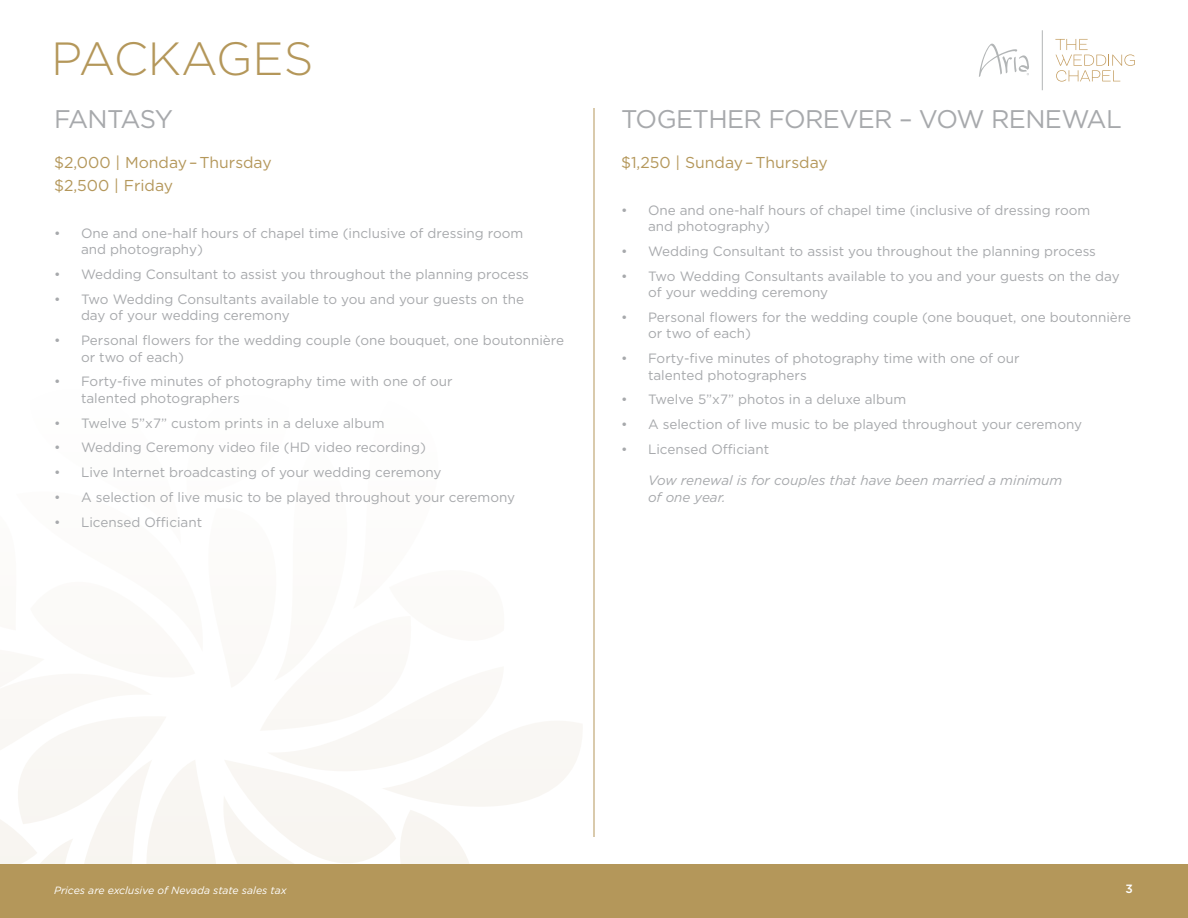
<style>
.page{position:relative;width:1188px;height:918px;background:#fff}
.page>*{position:absolute;margin:0;border:0;box-sizing:border-box;transform-origin:0 0}
.t1{font:300 46.5px "Gotham";color:#b4975a}
.t2{font:25.5px "Gotham";letter-spacing:-.025em;color:#a7a9ac}
.t3{font:25.5px "Gotham";letter-spacing:-.045em;color:#a7a9ac}
.t4{font:15.75px/23.2px "Gotham";color:#b4975a}
.t5{font:13.5px/16.5px "Gotham";color:#a7a9ac}
.t6{font:italic 13.5px/16.5px "Gotham";color:#a7a9ac}
.t7{font:500 12px "Gotham";color:#fff}
.t8{font:italic 10.5px "Gotham";color:#fff}
</style>
<div class="page">
<svg style="left:0;top:719px;width:582px;height:145px"></svg>
<div style="left:0;top:864px;width:1188px;height:54px;background:#b4975a"></div>
<hr style="left:1042px;top:30px;width:1px;height:60px;background:#b2b5b6">
<svg style="left:1055px;top:39px;width:80px;height:43px"></svg>
<svg style="left:979px;top:43px;width:50px;height:34px"></svg>
<hr style="left:594px;top:108px;width:1px;height:729px;background:#b4975a">
<h1 class="t1" style="left:51px;top:29px;width:264px">PACKAGES</h1>
<h2 class="t3" style="left:54px;top:103px;width:120px">FANTASY</h2>
<p class="t4" style="left:54px;top:151px;width:219px">$2,000 | Monday – Thursday $2,500 | Friday</p>
<p class="t5" style="left:81px;top:225px;width:444px;text-indent:-27px">• One and one-half hours of chapel time (inclusive of dressing room and photography)</p>
<p class="t5" style="left:54px;top:266px;width:476px">• Wedding Consultant to assist you throughout the planning process</p>
<p class="t5" style="left:81px;top:291px;width:445px;text-indent:-27px">• Two Wedding Consultants available to you and your guests on the day of your wedding ceremony</p>
<p class="t5" style="left:81px;top:332px;width:485px;text-indent:-27px">• Personal flowers for the wedding couple (one bouquet, one boutonnière or two of each)</p>
<p class="t5" style="left:81px;top:373px;width:373px;text-indent:-27px">• Forty-five minutes of photography time with one of our talented photographers</p>
<p class="t5" style="left:54px;top:414px;width:332px">• Twelve 5”x7” custom prints in a deluxe album</p>
<p class="t5" style="left:54px;top:439px;width:374px">• Wedding Ceremony video file (HD video recording)</p>
<p class="t5" style="left:54px;top:464px;width:389px">• Live Internet broadcasting of your wedding ceremony</p>
<p class="t5" style="left:54px;top:489px;width:463px">• A selection of live music to be played throughout your ceremony</p>
<p class="t5" style="left:54px;top:513px;width:150px">• Licensed Officiant</p>
<h2 class="t2" style="left:621px;top:103px;width:502px">TOGETHER FOREVER – VOW RENEWAL</h2>
<p class="t4" style="left:621px;top:151px;width:208px">$1,250 | Sunday – Thursday</p>
<p class="t5" style="left:648px;top:201px;width:444px;text-indent:-27px">• One and one-half hours of chapel time (inclusive of dressing room and photography)</p>
<p class="t5" style="left:621px;top:243px;width:476px">• Wedding Consultant to assist you throughout the planning process</p>
<p class="t5" style="left:648px;top:267px;width:473px;text-indent:-27px">• Two Wedding Consultants available to you and your guests on the day of your wedding ceremony</p>
<p class="t5" style="left:648px;top:309px;width:485px;text-indent:-27px">• Personal flowers for the wedding couple (one bouquet, one boutonnière or two of each)</p>
<p class="t5" style="left:648px;top:350px;width:373px;text-indent:-27px">• Forty-five minutes of photography time with one of our talented photographers</p>
<p class="t5" style="left:621px;top:391px;width:287px">• Twelve 5”x7” photos in a deluxe album</p>
<p class="t5" style="left:621px;top:416px;width:463px">• A selection of live music to be played throughout your ceremony</p>
<p class="t5" style="left:621px;top:441px;width:150px">• Licensed Officiant</p>
<p class="t6" style="left:648px;top:472px;width:416px">Vow renewal is for couples that have been married a minimum of one year.</p>
<p class="t8" style="left:54px;top:884px;width:234px">Prices are exclusive of Nevada state sales tax</p>
<p class="t7" style="left:1125px;top:881px;width:9px">3</p>
</div>
